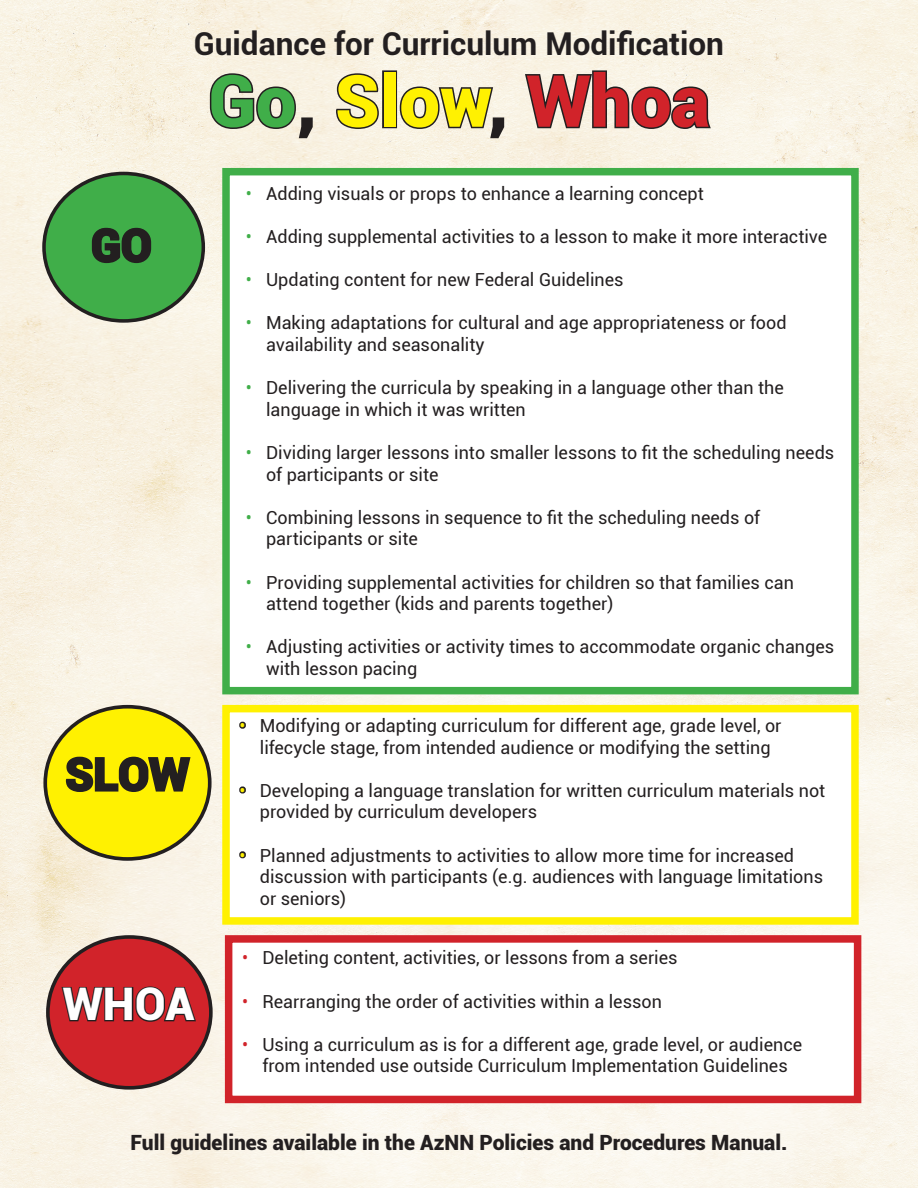
<style>
.page{position:relative;width:918px;height:1188px;background:#fff}
.page>*{position:absolute;margin:0;border:0;box-sizing:border-box;transform-origin:0 0}
.t1{font:900 72px "Roboto";color:#fff101}
.t2{font:900 45px "Roboto";color:#231f20}
.t3{font:900 45px "Roboto";color:#fff}
.t4{font:700 31.5px "Roboto";color:#231f20}
.t5{font:900 21px "Roboto";color:#231f20}
.t6{font:18px/21.6px "Roboto";color:#231f20}
.s1{color:#40ae49}
.s2{color:#231f20}
.s3{color:#d1232a}
.s4{color:#fff101}
</style>
<div class="page">
<img style="left:0;top:0;width:918px;height:1188px">
<svg style="left:208px;top:72px;width:89px;height:282px;background:#ded7ca"></svg>
<svg style="left:335px;top:0;width:45px;height:168px;background:#e2dbcd"></svg>
<div style="left:382px;top:70px;width:15px;height:58px;border:3px solid #231f20"></div>
<svg style="left:398px;top:85px;width:97px;height:45px;background:#b8b3a8"></svg>
<svg style="left:523px;top:69px;width:190px;height:99px;background:#d7d1c5"></svg>
<div style="left:44px;top:173px;width:159px;height:148px;background:#40ae49;border-radius:50%"></div>
<div style="left:42px;top:172px;width:163px;height:151px;border:4px solid #231f20;border-radius:50%"></div>
<svg style="left:91px;top:227px;width:61px;height:37px"></svg>
<div style="left:45px;top:707px;width:165px;height:152px;background:#fff101;border-radius:50%"></div>
<div style="left:43px;top:705px;width:169px;height:156px;border:4px solid #231f20;border-radius:50%"></div>
<svg style="left:65px;top:756px;width:126px;height:36px"></svg>
<div style="left:48px;top:937px;width:163px;height:151px;background:#d1232a;border-radius:50%"></div>
<div style="left:46px;top:935px;width:167px;height:155px;border:4px solid #231f20;border-radius:50%"></div>
<svg style="left:61px;top:986px;width:135px;height:36px"></svg>
<div style="left:222px;top:168px;width:637px;height:526px;background:#fff;border:8px solid #40ae49"></div>
<div style="left:222px;top:705px;width:637px;height:220px;background:#fff;border:8px solid #fff101"></div>
<div style="left:225px;top:935px;width:636px;height:168px;background:#fff;border:8px solid #d1232a"></div>
<svg style="left:239px;top:721px;width:7px;height:8px"></svg>
<svg style="left:239px;top:786px;width:7px;height:8px"></svg>
<svg style="left:239px;top:851px;width:7px;height:8px"></svg>
<p class="t4" style="left:194px;top:21px;width:532px">Guidance for Curriculum Modification</p>
<p class="t1" style="left:208px;top:50px;width:503px"><span class="s1">Go</span><span class="s2">,</span> Slow<span class="s2">,</span> <span class="s3">Whoa</span></p>
<p class="t2" style="left:91px;top:214px;width:62px">GO</p>
<p class="t2" style="left:66px;top:742px;width:125px">SLOW</p>
<p class="t3" style="left:63px;top:972px;width:133px">WHOA</p>
<p class="t6" style="left:246px;top:182px;width:460px"><span class="s1">•</span> Adding visuals or props to enhance a learning concept</p>
<p class="t6" style="left:246px;top:225px;width:583px"><span class="s1">•</span> Adding supplemental activities to a lesson to make it more interactive</p>
<p class="t6" style="left:246px;top:268px;width:379px"><span class="s1">•</span> Updating content for new Federal Guidelines</p>
<p class="t6" style="left:266px;top:312px;width:522px;text-indent:-20px"><span class="s1">•</span> Making adaptations for cultural and age appropriateness or food availability and seasonality</p>
<p class="t6" style="left:266px;top:376px;width:519px;text-indent:-20px"><span class="s1">•</span> Delivering the curricula by speaking in a language other than the language in which it was written</p>
<p class="t6" style="left:266px;top:441px;width:570px;text-indent:-20px"><span class="s1">•</span> Dividing larger lessons into smaller lessons to fit the scheduling needs of participants or site</p>
<p class="t6" style="left:266px;top:506px;width:496px;text-indent:-20px"><span class="s1">•</span> Combining lessons in sequence to fit the scheduling needs of participants or site</p>
<p class="t6" style="left:266px;top:571px;width:529px;text-indent:-20px"><span class="s1">•</span> Providing supplemental activities for children so that families can attend together (kids and parents together)</p>
<p class="t6" style="left:266px;top:636px;width:570px;text-indent:-20px"><span class="s1">•</span> Adjusting activities or activity times to accommodate organic changes with lesson pacing</p>
<p class="t6" style="left:240px;top:714px;width:544px;text-align:center"><span class="s4">•</span> Modifying or adapting curriculum for different age, grade level, or lifecycle stage, from intended audience or modifying the setting</p>
<p class="t6" style="left:260px;top:779px;width:567px;text-indent:-20px"><span class="s4">•</span> Developing a language translation for written curriculum materials not provided by curriculum developers</p>
<p class="t6" style="left:260px;top:844px;width:565px;text-indent:-20px"><span class="s4">•</span> Planned adjustments to activities to allow more time for increased discussion with participants (e.g. audiences with language limitations or seniors)</p>
<p class="t6" style="left:242px;top:947px;width:437px"><span class="s3">•</span> Deleting content, activities, or lessons from a series</p>
<p class="t6" style="left:242px;top:990px;width:421px"><span class="s3">•</span> Rearranging the order of activities within a lesson</p>
<p class="t6" style="left:242px;top:1033px;width:561px;text-align:center"><span class="s3">•</span> Using a curriculum as is for a different age, grade level, or audience from intended use outside Curriculum Implementation Guidelines</p>
<p class="t5" style="left:130px;top:1127px;width:659px">Full guidelines available in the AzNN Policies and Procedures Manual.</p>
</div>
